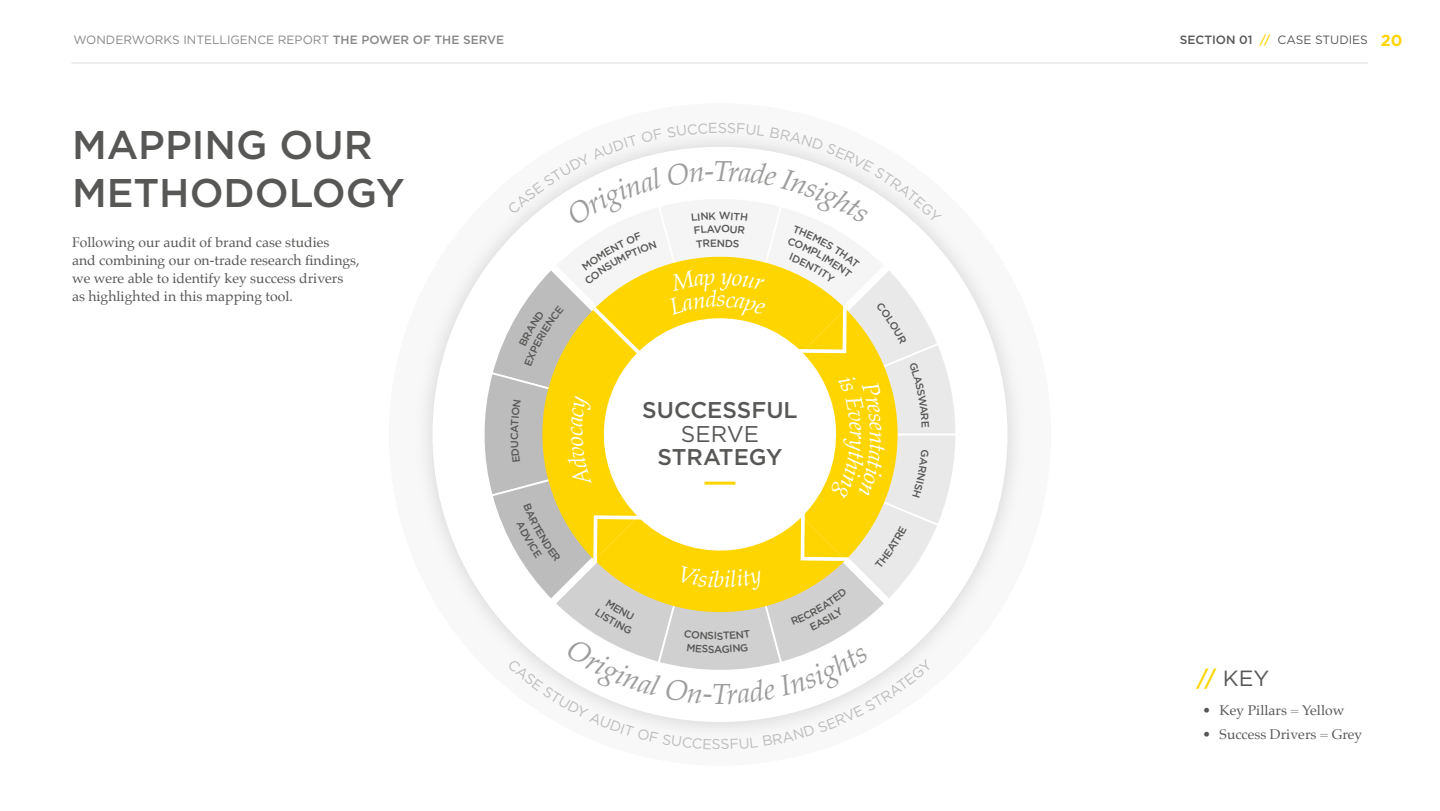
<style>
.page{position:relative;width:1440px;height:811px;background:#fff}
.page>*{position:absolute;margin:0;border:0;box-sizing:border-box;transform-origin:0 0}
.t1{font:500 40px/48px "Gotham HTF";color:#575756}
.t2{font:italic 29.2px "Palatino";color:#9d9d9c}
.t3{font:italic 23.4px "Palatino";color:#fff}
.t4{font:500 22.8px "Gotham HTF";color:#575756}
.t5{font:22.8px "Gotham HTF";color:#575756}
.t6{font:22px "Gotham HTF";color:#575756}
.t7{font:700 16px "Gotham HTF";color:#ffd500}
.t8{font:14.4px "Gotham HTF";color:#bdbcbc}
.t9{font:14px/18px "Palatino";color:#575756}
.t10{font:12px "Gotham HTF";color:#878787}
.t11{font:12px "Gotham HTF";color:#575756}
.t12{font:500 10.4px "Gotham HTF";color:#575756}
.s1{font-weight:500}
.s2{font-weight:500;color:#ffd500}
</style>
<div class="page">
<div style="left:389px;top:103px;width:662px;height:662px;background:#f8f8f8;border-radius:50%"></div>
<div style="left:432px;top:147px;width:576px;height:575px;background:#fff;border-radius:50%"></div>
<hr style="left:71px;top:63px;width:1297px;height:1px;background:#dbdbdb">
<svg style="left:481px;top:123px;width:477px;height:626px"></svg>
<p class="t10" style="left:73px;top:33px;width:432px">WONDERWORKS INTELLIGENCE REPORT <span class="s1">THE POWER OF THE SERVE</span></p>
<p class="t11" style="left:1180px;top:33px;width:190px"><span class="s1">SECTION 01</span> <span class="s2">//</span> CASE STUDIES</p>
<p class="t7" style="left:1381px;top:31px;width:23px">20</p>
<h1 class="t1" style="left:72px;top:120px;width:334px">MAPPING OUR<br>METHODOLOGY</h1>
<p class="t9" style="left:72px;top:234px;width:289px">Following our audit of brand case studies<br>and combining our on-trade research findings, we were able to identify key success drivers as highlighted in this mapping tool.</p>
<p class="t8" style="left:718px;top:120px;width:11px">S</p>
<p class="t12" style="left:717px;top:237px;width:10px">N</p>
<h3 class="t4" style="left:642px;top:397px;width:157px">SUCCESSFUL</h3>
<h3 class="t5" style="left:681px;top:421px;width:80px">SERVE</h3>
<h3 class="t4" style="left:658px;top:444px;width:126px">STRATEGY</h3>
<h3 class="t3" style="left:555px;top:436px;width:11px;rotate:-90deg">c</h3>
<h3 class="t3" style="left:878px;top:430px;width:11px;rotate:90deg">r</h3>
<p class="t12" style="left:714px;top:630px;width:5px">I</p>
<p class="t12" style="left:714px;top:643px;width:10px">A</p>
<h2 class="t2" style="left:712px;top:669px;width:19px">T</h2>
<h3 class="t6" style="left:1197px;top:666px;width:74px"><span class="s2">//</span> KEY</h3>
<p class="t9" style="left:1203px;top:701px;width:143px">• Key Pillars = Yellow</p>
<p class="t9" style="left:1203px;top:725px;width:161px">• Success Drivers = Grey</p>
</div>
